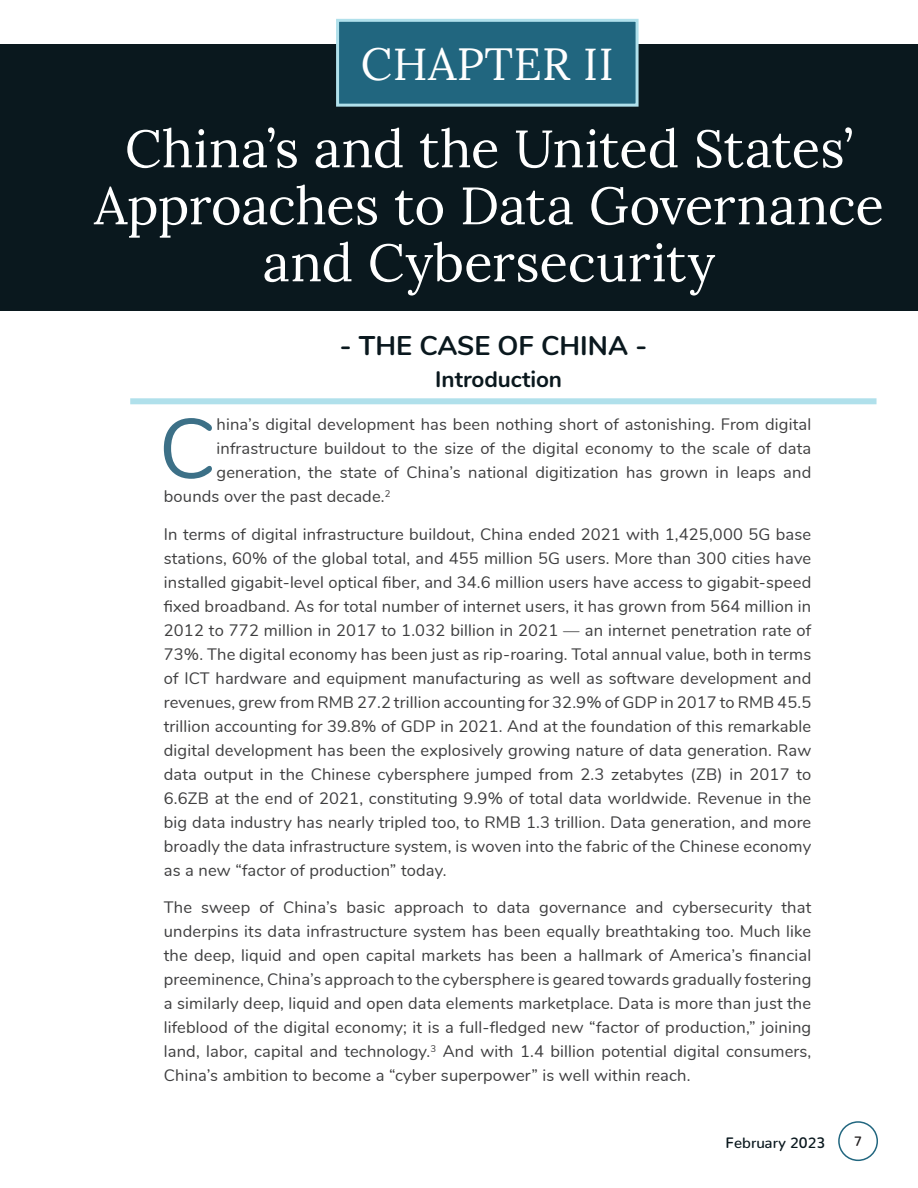
<style>
.page{position:relative;width:918px;height:1188px;background:#fff}
.page>*{position:absolute;margin:0;border:0;box-sizing:border-box;transform-origin:0 0}
.Drop_Cap{font:84.15px "Nunito";color:#3c7087}
.Accent_Title{font:52.5px/57px "Lora";color:#fff;text-align:center}
.Accent_Title-2{font:45px "Lora";letter-spacing:.01em;color:#fff}
.t1{font:700 27px "Nunito";color:#0a181e}
.t2{font:700 22.5px "Nunito";color:#0a181e}
.Body_Content{font:16.5px/24px "Nunito";letter-spacing:.01em;color:#3e3e3f;text-align:justify}
.Drop_Cap-2{font:16.5px "Nunito";letter-spacing:.01em;color:#3e3e3f}
.t3{font:500 15px "Nunito";color:#0a181e}
.t4{font:500 13.5px "Nunito";color:#231f20}
</style>
<div class="page">
<div style="left:838px;top:1121px;width:40px;height:40px;border:2px solid #21667f;border-radius:50%"></div>
<div style="left:0;top:45px;width:918px;height:266px;background:#0a181e"></div>
<div style="left:336px;top:19px;width:303px;height:88px;background:#21667f;border:3px solid #b0e0eb"></div>
<div style="left:130px;top:398px;width:747px;height:6px;background:#b0e0eb"></div>
<p class="Accent_Title-2" style="left:361px;top:30px;width:255px">CHAPTER II</p>
<p class="Accent_Title" style="left:94px;top:117px;width:791px">China’s and the United States’<br>Approaches to Data Governance and Cybersecurity</p>
<p class="t1" style="left:340px;top:326px;width:309px">- THE CASE OF CHINA -</p>
<p class="t2" style="left:435px;top:363px;width:128px">Introduction</p>
<p class="Drop_Cap" style="left:159px;top:387px;width:59px">C</p>
<p class="Drop_Cap-2" style="left:217px;top:412px;width:596px">hina’s digital development has been nothing short of astonishing. From digital</p>
<p class="Drop_Cap-2" style="left:217px;top:436px;width:596px">infrastructure buildout to the size of the digital economy to the scale of data</p>
<p class="Drop_Cap-2" style="left:217px;top:460px;width:596px">generation, the state of China’s national digitization has grown in leaps and</p>
<p class="Drop_Cap-2" style="left:164px;top:484px;width:228px">bounds over the past decade.<sup>2</sup></p>
<p class="Body_Content" style="left:164px;top:521px;width:649px">In terms of digital infrastructure buildout, China ended 2021 with 1,425,000 5G base stations, 60% of the global total, and 455 million 5G users. More than 300 cities have installed gigabit-level optical fiber, and 34.6 million users have access to gigabit-speed fixed broadband. As for total number of internet users, it has grown from 564 million in 2012 to 772 million in 2017 to 1.032 billion in 2021 — an internet penetration rate of 73%. The digital economy has been just as rip-roaring. Total annual value, both in terms of ICT hardware and equipment manufacturing as well as software development and revenues, grew from RMB 27.2 trillion accounting for 32.9% of GDP in 2017 to RMB 45.5 trillion accounting for 39.8% of GDP in 2021. And at the foundation of this remarkable digital development has been the explosively growing nature of data generation. Raw data output in the Chinese cybersphere jumped from 2.3 zetabytes (ZB) in 2017 to 6.6ZB at the end of 2021, constituting 9.9% of total data worldwide. Revenue in the big data industry has nearly tripled too, to RMB 1.3 trillion. Data generation, and more broadly the data infrastructure system, is woven into the fabric of the Chinese economy as a new “factor of production” today.</p>
<p class="Body_Content" style="left:164px;top:894px;width:649px">The sweep of China’s basic approach to data governance and cybersecurity that underpins its data infrastructure system has been equally breathtaking too. Much like the deep, liquid and open capital markets has been a hallmark of America’s financial preeminence, China’s approach to the cybersphere is geared towards gradually fostering a similarly deep, liquid and open data elements marketplace. Data is more than just the lifeblood of the digital economy; it is a full-fledged new “factor of production,” joining land, labor, capital and technology.<sup>3</sup> And with 1.4 billion potential digital consumers, China’s ambition to become a “cyber superpower” is well within reach.</p>
<p class="t3" style="left:726px;top:1130px;width:101px">February 2023</p>
<p class="t4" style="left:854px;top:1129px;width:9px">7</p>
</div>
